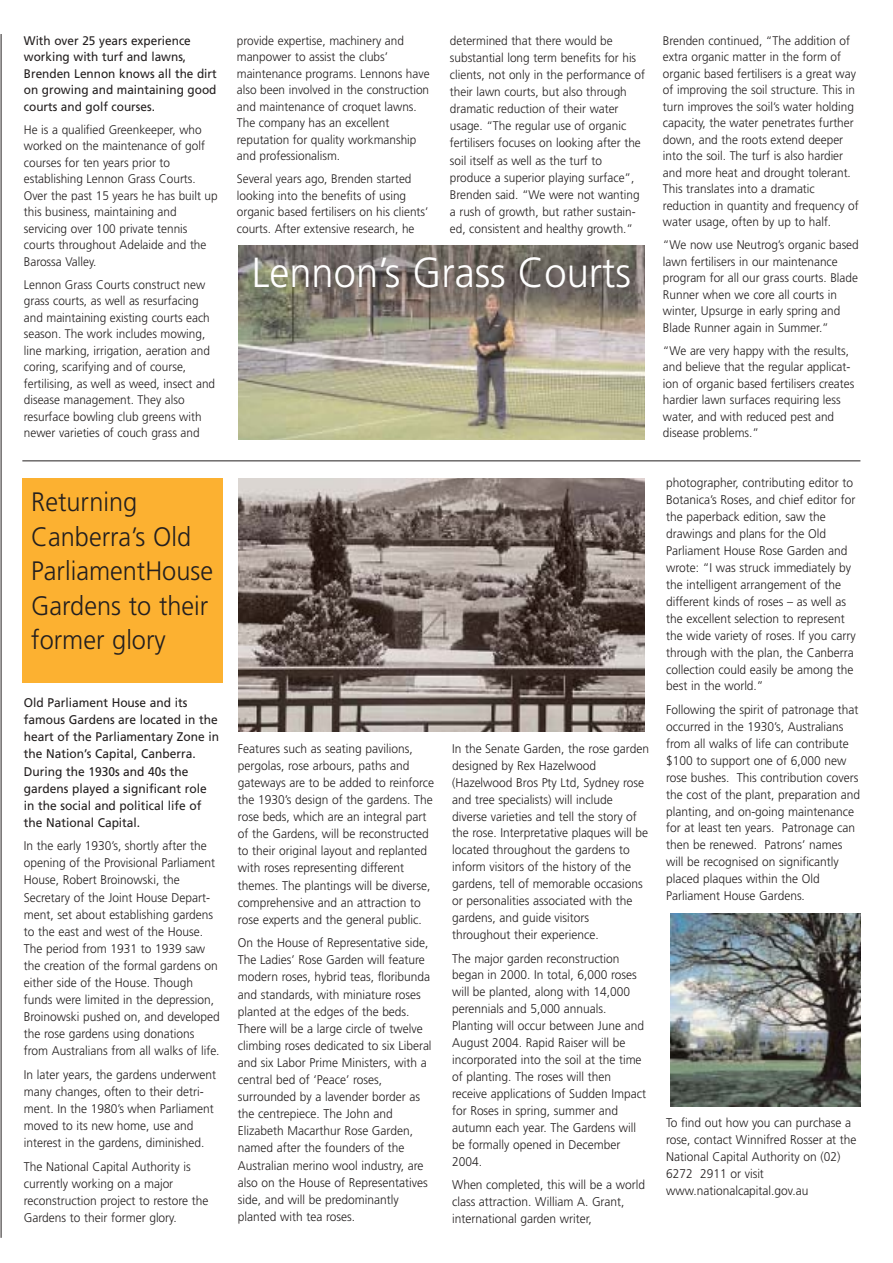
<style>
.page{position:relative;width:893px;height:1263px;background:#fff}
.page>*{position:absolute;margin:0;border:0;box-sizing:border-box;transform-origin:0 0}
.t1{font:300 42px "Frutiger";color:#fff;scale:.95 1}
.t2{font:300 26.7px/34.5px "Frutiger";color:#231f1f;scale:.95 1}
.t3{font:300 12.6px/17px "Frutiger";color:#231f1f;scale:.95 1}
.t4{font:12.6px/17.1px "Frutiger";color:#231f1f;scale:.95 1}
.t5{font:300 12.45px/16.5px "Frutiger";color:#231f1f;scale:.95 1}
.t6{font:12.45px/16.5px "Frutiger";color:#231f1f;scale:.95 1}
</style>
<div class="page">
<hr style="left:1px;top:34px;width:1px;height:1204px;background:#231f1f">
<img style="left:238px;top:245px;width:406px;height:194px">
<img style="left:238px;top:478px;width:406px;height:253px">
<img style="left:670px;top:913px;width:190px;height:194px">
<div style="left:22px;top:478px;width:201px;height:205px;background:#fcb131"></div>
<hr style="left:22px;top:461px;width:838px;height:1px;background:#231f1f">
<p class="t6" style="left:24px;top:33px;width:204px">With over 25 years experience working with turf and lawns,<br>Brenden Lennon knows all the dirt on growing and maintaining good courts and golf courses.</p>
<p class="t5" style="left:24px;top:122px;width:206px">He is a qualified Greenkeeper, who worked on the maintenance of golf courses for ten years prior to establishing Lennon Grass Courts.<br>Over the past 15 years he has built up this business, maintaining and servicing over 100 private tennis courts throughout Adelaide and the<br>Barossa Valley.</p>
<p class="t5" style="left:24px;top:277px;width:203px">Lennon Grass Courts construct new grass courts, as well as resurfacing and maintaining existing courts each season. The work includes mowing, line marking, irrigation, aeration and coring, scarifying and of course, fertilising, as well as weed, insect and disease management. They also resurface bowling club greens with newer varieties of couch grass and</p>
<h2 class="t2" style="left:31px;top:487px;width:193px">Returning<br>Canberra’s Old<br>ParliamentHouse<br>Gardens to their former glory</h2>
<p class="t4" style="left:24px;top:695px;width:207px">Old Parliament House and its famous Gardens are located in the heart of the Parliamentary Zone in the Nation’s Capital, Canberra.<br>During the 1930s and 40s the gardens played a significant role in the social and political life of the National Capital.</p>
<p class="t3" style="left:24px;top:838px;width:208px">In the early 1930’s, shortly after the opening of the Provisional Parliament House, Robert Broinowski, the Secretary of the Joint House Depart&shy;ment, set about establishing gardens to the east and west of the House.<br>The period from 1931 to 1939 saw the creation of the formal gardens on either side of the House. Though funds were limited in the depression, Broinowski pushed on, and developed the rose gardens using donations from Australians from all walks of life.</p>
<p class="t3" style="left:24px;top:1067px;width:204px">In later years, the gardens underwent many changes, often to their detri&shy;ment. In the 1980’s when Parliament moved to its new home, use and interest in the gardens, diminished.</p>
<p class="t3" style="left:24px;top:1159px;width:196px">The National Capital Authority is currently working on a major reconstruction project to restore the Gardens to their former glory.</p>
<p class="t5" style="left:450px;top:33px;width:207px;line-height:17.1px">determined that there would be substantial long term benefits for his clients, not only in the performance of their lawn courts, but also through dramatic reduction of their water usage. “The regular use of organic fertilisers focuses on looking after the soil itself as well as the turf to produce a superior playing surface”, Brenden said. “We were not wanting a rush of growth, but rather sustain&shy;ed, consistent and healthy growth.”</p>
<p class="t5" style="left:663px;top:33px;width:208px">Brenden continued, “The addition of extra organic matter in the form of organic based fertilisers is a great way of improving the soil structure. This in turn improves the soil’s water holding capacity, the water penetrates further down, and the roots extend deeper into the soil. The turf is also hardier and more heat and drought tolerant.<br>This translates into a dramatic reduction in quantity and frequency of water usage, often by up to half.</p>
<p class="t5" style="left:663px;top:238px;width:208px">“We now use Neutrog’s organic based lawn fertilisers in our maintenance program for all our grass courts. Blade Runner when we core all courts in winter, Upsurge in early spring and Blade Runner again in Summer.”</p>
<p class="t5" style="left:663px;top:343px;width:203px">“We are very happy with the results, and believe that the regular applicat&shy;ion of organic based fertilisers creates hardier lawn surfaces requiring less water, and with reduced pest and disease problems.”</p>
<p class="t5" style="left:237px;top:33px;width:204px">provide expertise, machinery and manpower to assist the clubs’ maintenance programs. Lennons have also been involved in the construction and maintenance of croquet lawns.<br>The company has an excellent reputation for quality workmanship and professionalism.</p>
<p class="t5" style="left:237px;top:172px;width:203px">Several years ago, Brenden started looking into the benefits of using organic based fertilisers on his clients’ courts. After extensive research, he</p>
<h1 class="t1" style="left:252px;top:256px;width:401px">Lennon’s Grass Courts</h1>
<p class="t3" style="left:238px;top:741px;width:208px">Features such as seating pavilions, pergolas, rose arbours, paths and gateways are to be added to reinforce the 1930’s design of the gardens. The rose beds, which are an integral part of the Gardens, will be reconstructed to their original layout and replanted with roses representing different themes. The plantings will be diverse, comprehensive and an attraction to rose experts and the general public.</p>
<p class="t3" style="left:238px;top:935px;width:205px">On the House of Representative side, The Ladies’ Rose Garden will feature modern roses, hybrid teas, floribunda and standards, with miniature roses planted at the edges of the beds.<br>There will be a large circle of twelve climbing roses dedicated to six Liberal and six Labor Prime Ministers, with a central bed of ‘Peace’ roses, surrounded by a lavender border as the centrepiece. The John and Elizabeth Macarthur Rose Garden, named after the founders of the Australian merino wool industry, are also on the House of Representatives side, and will be predominantly planted with tea roses.</p>
<p class="t3" style="left:452px;top:741px;width:209px">In the Senate Garden, the rose garden designed by Rex Hazelwood (Hazelwood Bros Pty Ltd, Sydney rose and tree specialists) will include diverse varieties and tell the story of the rose. Interpretative plaques will be located throughout the gardens to inform visitors of the history of the gardens, tell of memorable occasions or personalities associated with the gardens, and guide visitors throughout their experience.</p>
<p class="t3" style="left:452px;top:951px;width:206px">The major garden reconstruction began in 2000. In total, 6,000 roses will be planted, along with 14,000 perennials and 5,000 annuals.<br>Planting will occur between June and<br>August 2004. Rapid Raiser will be incorporated into the soil at the time of planting. The roses will then receive applications of Sudden Impact for Roses in spring, summer and autumn each year. The Gardens will be formally opened in December<br>2004.</p>
<p class="t3" style="left:452px;top:1177px;width:204px">When completed, this will be a world class attraction. William A. Grant, international garden writer,</p>
<p class="t3" style="left:666px;top:475px;width:201px">photographer, contributing editor to Botanica’s Roses, and chief editor for the paperback edition, saw the drawings and plans for the Old Parliament House Rose Garden and wrote: “I was struck immediately by the intelligent arrangement of the different kinds of roses – as well as the excellent selection to represent the wide variety of roses. If you carry through with the plan, the Canberra collection could easily be among the best in the world.”</p>
<p class="t3" style="left:666px;top:702px;width:206px">Following the spirit of patronage that occurred in the 1930’s, Australians from all walks of life can contribute $100 to support one of 6,000 new rose bushes. This contribution covers the cost of the plant, preparation and planting, and on-going maintenance for at least ten years. Patronage can then be renewed. Patrons’ names will be recognised on significantly placed plaques within the Old Parliament House Gardens.</p>
<p class="t3" style="left:666px;top:1115px;width:202px">To find out how you can purchase a rose, contact Winnifred Rosser at the<br>National Capital Authority on (02)<br>6272 2911 or visit www.nationalcapital.gov.au</p>
</div>
